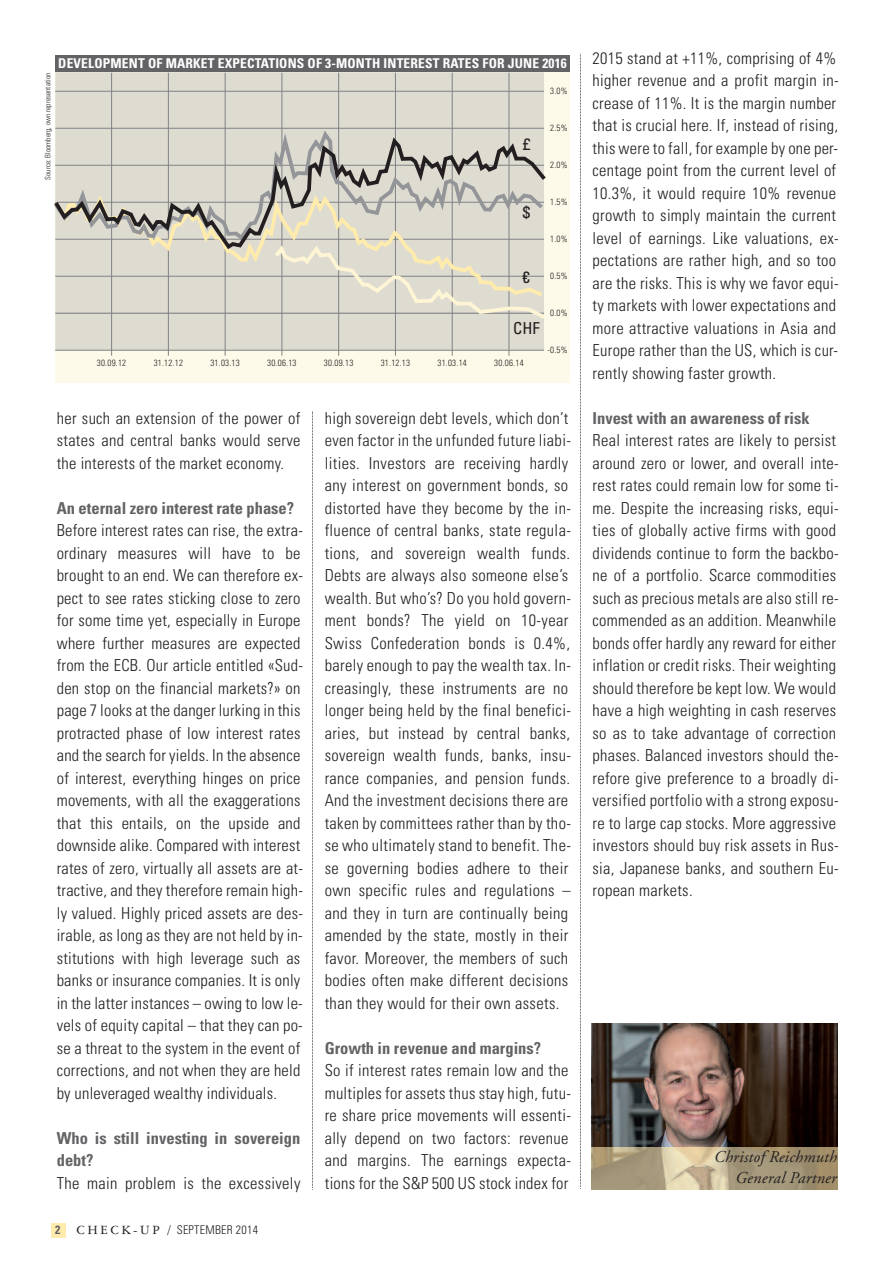
<style>
.page{position:relative;width:893px;height:1263px;background:#fff}
.page>*{position:absolute;margin:0;border:0;box-sizing:border-box;transform-origin:0 0}
.t1{font:300 condensed 16.5px/22.5px "Univers";letter-spacing:.02em;color:#231f20}
.t2{font:700 condensed 16.5px/22.5px "Univers";color:#636366}
.t3{font:italic 16.5px/21px "Adobe Garamond";letter-spacing:.015em;color:#231f20;text-align:right}
.t4{font:condensed 16.5px "Univers";color:#231f20}
.t5{font:700 condensed 13.5px "Univers";letter-spacing:.015em;color:#fff}
.t6{font:300 condensed 12px "Univers";letter-spacing:.02em;color:#231f20}
.t7{font:300 condensed 9px "Univers";letter-spacing:.02em;color:#231f20}
.t8{font:300 condensed 7.5px "Univers";color:#231f20}
.s1{font-weight:700;color:#636366}
.s2{font-family:"American Garamond BT";font-weight:400;font-stretch:normal;font-size:13.5px}
</style>
<div class="page">
<svg style="left:580px;top:54px;width:1px;height:1135px"></svg>
<div style="left:51px;top:1222px;width:14px;height:15px;background:#ffecad"></div>
<img style="left:591px;top:1024px;width:247px;height:123px">
<img style="left:591px;top:1147px;width:247px;height:42px">
<svg style="left:312px;top:412px;width:1px;height:778px"></svg>
<div style="left:55px;top:55px;width:515px;height:17px;background:#636366"></div>
<div style="left:55px;top:72px;width:515px;height:310px;background:#fefae9"></div>
<div style="left:55px;top:72px;width:489px;height:278px;background:#dedbd1"></div>
<hr style="left:111px;top:73px;width:1px;height:283px;background:#808285">
<hr style="left:168px;top:73px;width:1px;height:283px;background:#808285">
<hr style="left:225px;top:73px;width:1px;height:283px;background:#808285">
<hr style="left:282px;top:73px;width:1px;height:283px;background:#808285">
<hr style="left:338px;top:73px;width:1px;height:283px;background:#808285">
<hr style="left:395px;top:73px;width:1px;height:283px;background:#808285">
<hr style="left:452px;top:73px;width:1px;height:283px;background:#808285">
<hr style="left:509px;top:73px;width:1px;height:283px;background:#808285">
<hr style="left:55px;top:350px;width:489px;height:1px;background:#808285">
<hr style="left:55px;top:313px;width:489px;height:1px;background:#808285">
<hr style="left:55px;top:91px;width:489px;height:1px;background:#808285">
<svg style="left:271px;top:299px;width:274px;height:23px;background:#dad7cc"></svg>
<svg style="left:55px;top:252px;width:489px;height:47px;background:#dcd9cd"></svg>
<svg style="left:55px;top:125px;width:489px;height:9px;background:#d1cfc7"></svg>
<svg style="left:54px;top:134px;width:492px;height:118px;background:#ccc9bf"></svg>
<p class="t5" style="left:58px;top:59px;width:510px">DEVELOPMENT OF MARKET EXPECTATIONS OF 3-MONTH INTEREST RATES FOR JUNE 2016</p>
<p class="t8" style="left:45px;top:180px;width:109px;rotate:-90deg">Source: Bloomberg, own representation</p>
<p class="t7" style="left:550px;top:88px;width:19px">3.0%</p>
<p class="t4" style="left:523px;top:138px;width:9px">£</p>
<p class="t7" style="left:550px;top:125px;width:19px">2.5%</p>
<p class="t7" style="left:550px;top:162px;width:19px">2.0%</p>
<p class="t4" style="left:523px;top:206px;width:9px">$</p>
<p class="t7" style="left:550px;top:199px;width:19px">1.5%</p>
<p class="t7" style="left:550px;top:236px;width:19px">1.0%</p>
<p class="t4" style="left:522px;top:272px;width:9px">€</p>
<p class="t4" style="left:513px;top:322px;width:28px">CHF</p>
<p class="t7" style="left:97px;top:359px;width:31px">30.09.12</p>
<p class="t7" style="left:154px;top:359px;width:31px">31.12.12</p>
<p class="t7" style="left:210px;top:359px;width:31px">31.03.13</p>
<p class="t7" style="left:267px;top:359px;width:31px">30.06.13</p>
<p class="t7" style="left:324px;top:359px;width:31px">30.09.13</p>
<p class="t7" style="left:381px;top:359px;width:31px">31.12.13</p>
<p class="t7" style="left:437px;top:359px;width:31px">31.03.14</p>
<p class="t7" style="left:494px;top:359px;width:31px">30.06.14</p>
<p class="t7" style="left:550px;top:273px;width:19px">0.5%</p>
<p class="t7" style="left:550px;top:310px;width:19px">0.0%</p>
<p class="t7" style="left:547px;top:347px;width:22px">-0.5%</p>
<p class="t1" style="left:57px;top:408px;width:245px;text-align:justify">her such an extension of the power of states and central banks would serve the interests of the market economy.</p>
<p class="t2" style="left:57px;top:498px;width:239px">An eternal zero interest rate phase?</p>
<p class="t1" style="left:57px;top:521px;width:248px">Before interest rates can rise, the extra&shy;ordinary measures will have to be brought to an end. We can therefore ex&shy;pect to see rates sticking close to zero for some time yet, especially in Europe where further measures are expected from the ECB. Our article entitled «Sud&shy;den stop on the financial markets?» on page 7 looks at the danger lurking in this protracted phase of low interest rates and the search for yields. In the absence of interest, everything hinges on price movements, with all the exaggerations that this entails, on the upside and downside alike. Compared with interest rates of zero, virtually all assets are at&shy;tractive, and they therefore remain high&shy;ly valued. Highly priced assets are des&shy;irable, as long as they are not held by in&shy;stitutions with high leverage such as banks or insurance companies. It is only in the latter instances – owing to low le&shy;vels of equity capital – that they can po&shy;se a threat to the system in the event of corrections, and not when they are held by unleveraged wealthy individuals.</p>
<p class="t2" style="left:57px;top:1128px;width:245px">Who is still investing in sovereign debt?</p>
<p class="t1" style="left:57px;top:1173px;width:245px">The main problem is the excessively</p>
<p class="t6" style="left:55px;top:1225px;width:204px"><span class="s1">2</span> <span class="s2">CHECK-UP /</span> SEPTEMBER 2014</p>
<p class="t1" style="left:325px;top:408px;width:248px">high sovereign debt levels, which don’t even factor in the unfunded future liabi&shy;lities. Investors are receiving hardly any interest on government bonds, so distorted have they become by the in&shy;fluence of central banks, state regula&shy;tions, and sovereign wealth funds.<br>Debts are always also someone else’s wealth. But who’s? Do you hold govern&shy;ment bonds? The yield on 10-year Swiss Confederation bonds is 0.4%, barely enough to pay the wealth tax. In&shy;creasingly, these instruments are no longer being held by the final benefici&shy;aries, but instead by central banks, sovereign wealth funds, banks, insu&shy;rance companies, and pension funds.<br>And the investment decisions there are taken by committees rather than by tho&shy;se who ultimately stand to benefit. The&shy;se governing bodies adhere to their own specific rules and regulations – and they in turn are continually being amended by the state, mostly in their favor. Moreover, the members of such bodies often make different decisions than they would for their own assets.</p>
<p class="t2" style="left:325px;top:1038px;width:218px">Growth in revenue and margins?</p>
<p class="t1" style="left:325px;top:1061px;width:248px">So if interest rates remain low and the multiples for assets thus stay high, futu&shy;re share price movements will essenti&shy;ally depend on two factors: revenue and margins. The earnings expecta&shy;tions for the S&amp;P 500 US stock index for</p>
<p class="t1" style="left:593px;top:48px;width:248px">2015 stand at +11%, comprising of 4% higher revenue and a profit margin in&shy;crease of 11%. It is the margin number that is crucial here. If, instead of rising, this were to fall, for example by one per&shy;centage point from the current level of 10.3%, it would require 10% revenue growth to simply maintain the current level of earnings. Like valuations, ex&shy;pectations are rather high, and so too are the risks. This is why we favor equi&shy;ty markets with lower expectations and more attractive valuations in Asia and Europe rather than the US, which is cur&shy;rently showing faster growth.</p>
<p class="t2" style="left:593px;top:408px;width:219px">Invest with an awareness of risk</p>
<p class="t1" style="left:592px;top:431px;width:248px">Real interest rates are likely to persist around zero or lower, and overall inte&shy;rest rates could remain low for some ti&shy;me. Despite the increasing risks, equi&shy;ties of globally active firms with good dividends continue to form the backbo&shy;ne of a portfolio. Scarce commodities such as precious metals are also still re&shy;commended as an addition. Meanwhile bonds offer hardly any reward for either inflation or credit risks. Their weighting should therefore be kept low. We would have a high weighting in cash reserves so as to take advantage of correction phases. Balanced investors should the&shy;refore give preference to a broadly di&shy;versified portfolio with a strong exposu&shy;re to large cap stocks. More aggressive investors should buy risk assets in Rus&shy;sia, Japanese banks, and southern Eu&shy;ropean markets.</p>
<p class="t3" style="left:714px;top:1148px;width:124px">Christof Reichmuth<br>General Partner</p>
</div>
